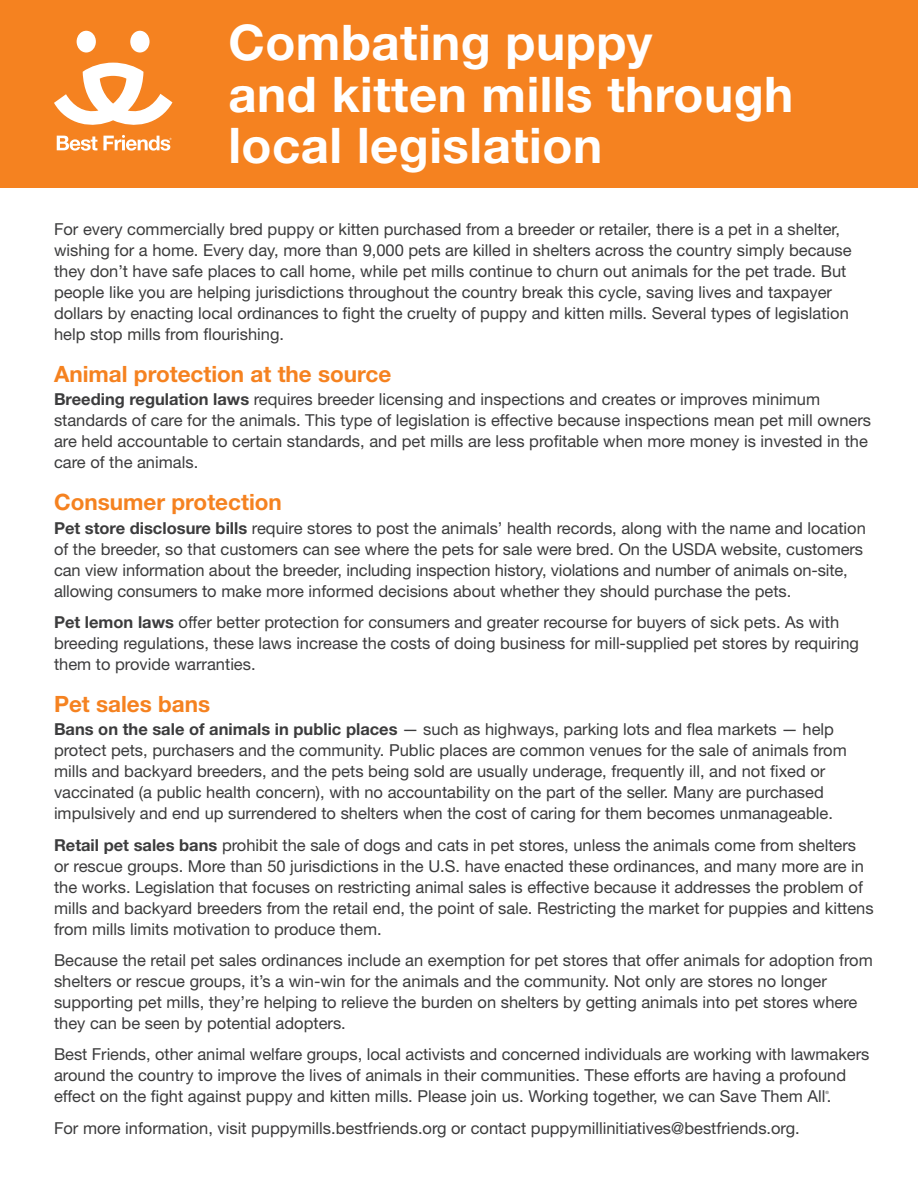
<style>
.page{position:relative;width:918px;height:1188px;background:#fff}
.page>*{position:absolute;margin:0;border:0;box-sizing:border-box;transform-origin:0 0}
.t1{font:700 49.2px/51.3px "Helvetica Neue LT Std";letter-spacing:.01em;color:#fff}
.t2{font:700 22.5px "Helvetica Neue LT Std";color:#f58220}
.t3{font:16.5px/21px "Helvetica Neue LT Std";color:#3c3c3d}
.t4{font:4.35px "Helvetica Neue LT Std";color:#3c3c3d}
.s1{font-weight:700}
</style>
<div class="page">
<div style="left:0;top:0;width:918px;height:187px;background:#f58220"></div>
<div style="left:77px;top:31px;width:19px;height:22px;background:#fff;border-radius:50%"></div>
<div style="left:130px;top:31px;width:20px;height:22px;background:#fff;border-radius:50%"></div>
<svg style="left:54px;top:63px;width:118px;height:88px"></svg>
<h1 class="t1" style="left:228px;top:16px;width:567px">Combating puppy<br>and kitten mills through local legislation</h1>
<p class="t3" style="left:54px;top:218px;width:799px">For every commercially bred puppy or kitten purchased from a breeder or retailer, there is a pet in a shelter, wishing for a home. Every day, more than 9,000 pets are killed in shelters across the country simply because they don’t have safe places to call home, while pet mills continue to churn out animals for the pet trade. But people like you are helping jurisdictions throughout the country break this cycle, saving lives and taxpayer dollars by enacting local ordinances to fight the cruelty of puppy and kitten mills. Several types of legislation help stop mills from flourishing.</p>
<h2 class="t2" style="left:54px;top:360px;width:339px">Animal protection at the source</h2>
<p class="t3" style="left:54px;top:388px;width:819px"><span class="s1">Breeding regulation laws</span> requires breeder licensing and inspections and creates or improves minimum standards of care for the animals. This type of legislation is effective because inspections mean pet mill owners are held accountable to certain standards, and pet mills are less profitable when more money is invested in the care of the animals.</p>
<h2 class="t2" style="left:54px;top:489px;width:229px">Consumer protection</h2>
<p class="t3" style="left:54px;top:517px;width:813px"><span class="s1">Pet store disclosure bills</span> require stores to post the animals’ health records, along with the name and location of the breeder, so that customers can see where the pets for sale were bred. On the USDA website, customers can view information about the breeder, including inspection history, violations and number of animals on-site, allowing consumers to make more informed decisions about whether they should purchase the pets.</p>
<p class="t3" style="left:54px;top:611px;width:806px"><span class="s1">Pet lemon laws</span> offer better protection for consumers and greater recourse for buyers of sick pets. As with breeding regulations, these laws increase the costs of doing business for mill-supplied pet stores by requiring them to provide warranties.</p>
<h2 class="t2" style="left:54px;top:690px;width:158px">Pet sales bans</h2>
<p class="t3" style="left:54px;top:719px;width:794px"><span class="s1">Bans on the sale of animals in public places</span> — such as highways, parking lots and flea markets — help protect pets, purchasers and the community. Public places are common venues for the sale of animals from mills and backyard breeders, and the pets being sold are usually underage, frequently ill, and not fixed or vaccinated (a public health concern), with no accountability on the part of the seller. Many are purchased impulsively and end up surrendered to shelters when the cost of caring for them becomes unmanageable.</p>
<p class="t3" style="left:54px;top:834px;width:821px"><span class="s1">Retail pet sales bans</span> prohibit the sale of dogs and cats in pet stores, unless the animals come from shelters or rescue groups. More than 50 jurisdictions in the U.S. have enacted these ordinances, and many more are in the works. Legislation that focuses on restricting animal sales is effective because it addresses the problem of mills and backyard breeders from the retail end, the point of sale. Restricting the market for puppies and kittens from mills limits motivation to produce them.</p>
<p class="t3" style="left:54px;top:950px;width:820px">Because the retail pet sales ordinances include an exemption for pet stores that offer animals for adoption from shelters or rescue groups, it’s a win-win for the animals and the community. Not only are stores no longer supporting pet mills, they’re helping to relieve the burden on shelters by getting animals into pet stores where they can be seen by potential adopters.</p>
<p class="t3" style="left:54px;top:1044px;width:817px">Best Friends, other animal welfare groups, local activists and concerned individuals are working with lawmakers around the country to improve the lives of animals in their communities. These efforts are having a profound effect on the fight against puppy and kitten mills. Please join us. Working together, we can Save Them All.</p>
<p class="t4" style="left:825px;top:1090px;width:5px">®</p>
<p class="t3" style="left:54px;top:1117px;width:747px">For more information, visit puppymills.bestfriends.org or contact puppymillinitiatives@bestfriends.org.</p>
</div>
